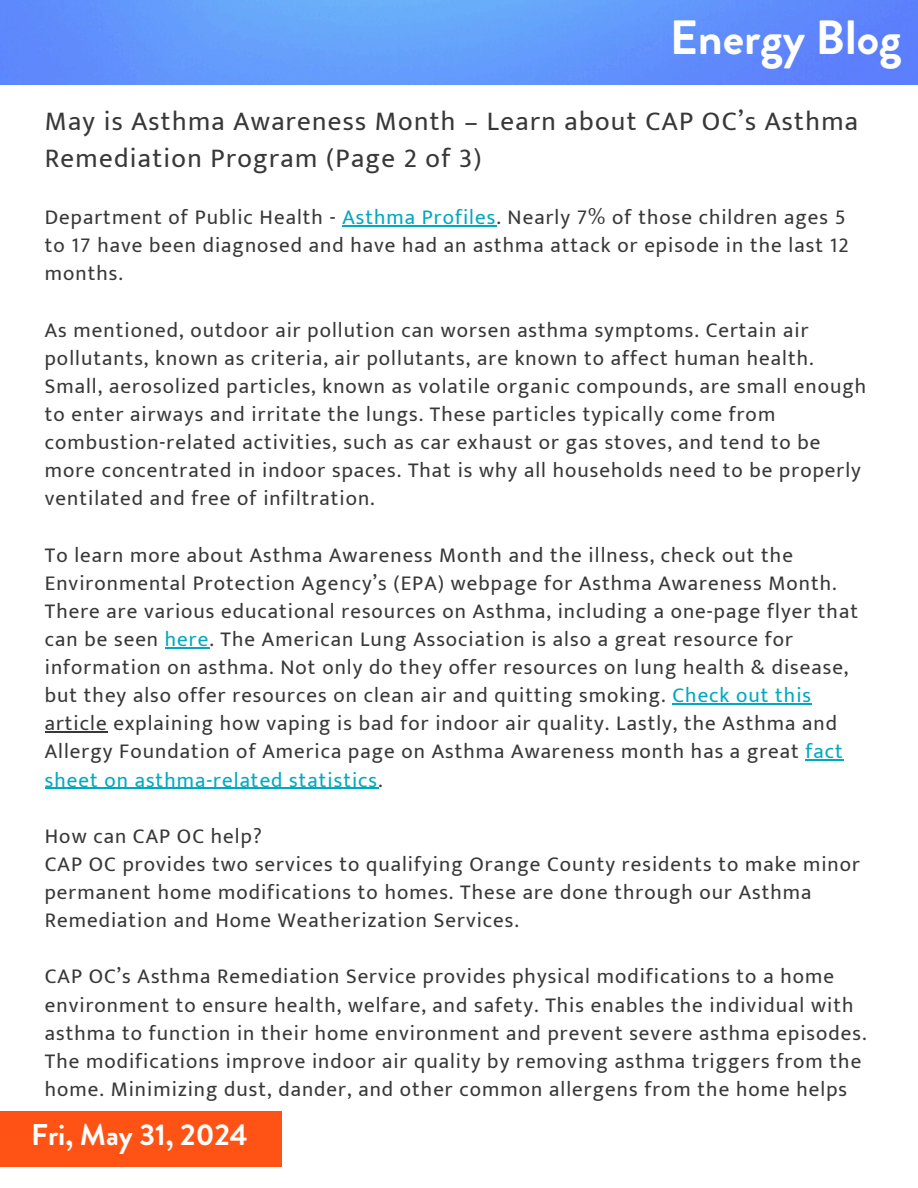
<style>
.page{position:relative;width:918px;height:1188px;background:#fff}
.page>*{position:absolute;margin:0;border:0;box-sizing:border-box;transform-origin:0 0}
.t1{font:700 48px "Brandon Grotesque";color:#fff}
.t2{font:700 30px "Brandon Grotesque";color:#fff}
.t3{font:27px/37.2px "Mukta";letter-spacing:.05em;color:#383838}
.t4{font:21px/28.2px "Mukta";letter-spacing:.05em;color:#383838}
.s1{color:#00a9c0}
</style>
<div class="page">
<img style="left:0;top:0;width:918px;height:84px">
<div style="left:0;top:1112px;width:281px;height:55px;background:#ff5315"></div>
<hr style="left:342px;top:225px;width:154px;height:1px;background:#00a9c0">
<hr style="left:165px;top:647px;width:44px;height:1px;background:#00a9c0">
<hr style="left:673px;top:703px;width:139px;height:1px;background:#00a9c0">
<hr style="left:45px;top:731px;width:63px;height:2px;background:#383838">
<hr style="left:806px;top:760px;width:38px;height:1px;background:#00a9c0">
<hr style="left:45px;top:788px;width:333px;height:1px;background:#00a9c0">
<p class="t1" style="left:670px;top:4px;width:233px">Energy Blog</p>
<p class="t3" style="left:45px;top:102px;width:815px">May is Asthma Awareness Month – Learn about CAP OC’s Asthma<br>Remediation Program (Page 2 of 3)</p>
<h3 class="t4" style="left:45px;top:203px;width:805px">Department of Public Health - <span class="s1">Asthma Profiles</span>. Nearly 7% of those children ages 5 to 17 have been diagnosed and have had an asthma attack or episode in the last 12 months.</h3>
<p class="t4" style="left:45px;top:315px;width:823px">As mentioned, outdoor air pollution can worsen asthma symptoms. Certain air pollutants, known as criteria, air pollutants, are known to affect human health.<br>Small, aerosolized particles, known as volatile organic compounds, are small enough to enter airways and irritate the lungs. These particles typically come from combustion-related activities, such as car exhaust or gas stoves, and tend to be more concentrated in indoor spaces. That is why all households need to be properly</p>
<p class="t4" style="left:45px;top:484px;width:331px">ventilated and free of infiltration.</p>
<p class="t4" style="left:45px;top:540px;width:815px">To learn more about Asthma Awareness Month and the illness, check out the Environmental Protection Agency’s (EPA) webpage for Asthma Awareness Month.<br>There are various educational resources on Asthma, including a one-page flyer that can be seen <span class="s1">here</span>. The American Lung Association is also a great resource for</p>
<p class="t4" style="left:45px;top:653px;width:805px">information on asthma. Not only do they offer resources on lung health &amp; disease, but they also offer resources on clean air and quitting smoking. <span class="s1">Check out this </span>article explaining how vaping is bad for indoor air quality. Lastly, the Asthma and Allergy Foundation of America page on Asthma Awareness month has a great <span class="s1">fact sheet on asthma-related statistics</span>.</p>
<p class="t4" style="left:45px;top:821px;width:817px">How can CAP OC help?<br>CAP OC provides two services to qualifying Orange County residents to make minor permanent home modifications to homes. These are done through our Asthma Remediation and Home Weatherization Services.</p>
<p class="t4" style="left:45px;top:962px;width:791px">CAP OC’s Asthma Remediation Service provides physical modifications to a home</p>
<p class="t4" style="left:45px;top:990px;width:823px">environment to ensure health, welfare, and safety. This enables the individual with asthma to function in their home environment and prevent severe asthma episodes.<br>The modifications improve indoor air quality by removing asthma triggers from the home. Minimizing dust, dander, and other common allergens from the home helps</p>
<h1 class="t2" style="left:31px;top:1114px;width:218px">Fri, May 31, 2024</h1>
</div>
